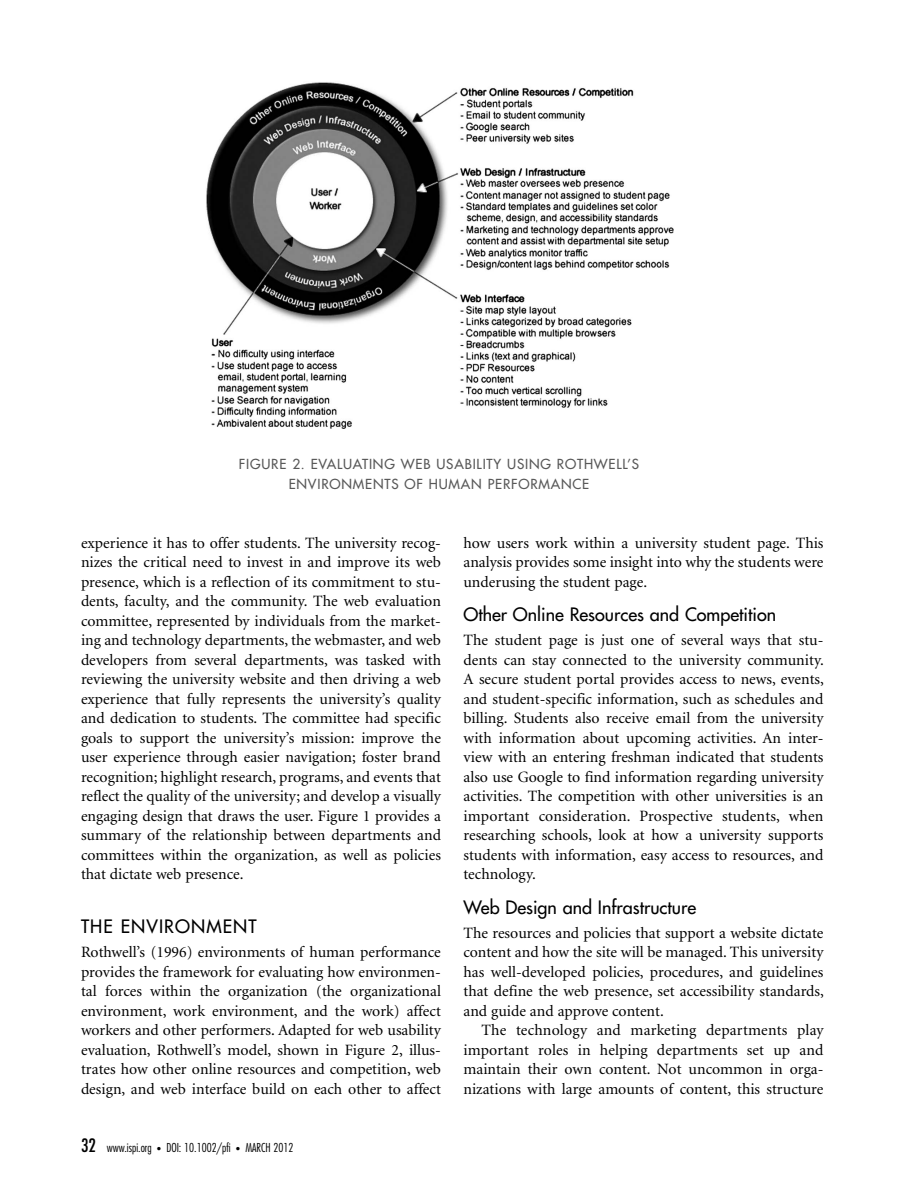
<style>
.page{position:relative;width:918px;height:1188px;background:#fff}
.page>*{position:absolute;margin:0;border:0;box-sizing:border-box;transform-origin:0 0}
.t1{font:18px "Futura";color:#000}
.t2{font:18px "Futura";letter-spacing:.06em;color:#000}
.t3{font:15.75px/19.5px "Minion";color:#000;text-align:justify}
.t4{font:13.5px/19.5px "Futura";letter-spacing:.06em;color:#585858;text-align:center}
.t5{font:300 condensed 12px "Futura";color:#000}
.s1{font-weight:400;font-size:18px}
.s2{font-size:9px}
</style>
<div class="page">
<img style="left:206px;top:82px;width:467px;height:347px">
<p class="t4" style="left:239px;top:455px;width:402px">FIGURE 2. EVALUATING WEB USABILITY USING ROTHWELL’S<br>ENVIRONMENTS OF HUMAN PERFORMANCE</p>
<p class="t3" style="left:81px;top:534px;width:362px">experience it has to offer students. The university recog&shy;nizes the critical need to invest in and improve its web presence, which is a reflection of its commitment to stu&shy;dents, faculty, and the community. The web evaluation committee, represented by individuals from the market&shy;ing and technology departments, the webmaster, and web developers from several departments, was tasked with reviewing the university website and then driving a web experience that fully represents the university’s quality and dedication to students. The committee had specific goals to support the university’s mission: improve the user experience through easier navigation; foster brand recognition; highlight research, programs, and events that reflect the quality of the university; and develop a visually engaging design that draws the user. Figure 1 provides a summary of the relationship between departments and committees within the organization, as well as policies that dictate web presence.</p>
<p class="t2" style="left:81px;top:917px;width:177px">THE ENVIRONMENT</p>
<p class="t3" style="left:81px;top:944px;width:362px">Rothwell’s (1996) environments of human performance provides the framework for evaluating how environmen&shy;tal forces within the organization (the organizational environment, work environment, and the work) affect workers and other performers. Adapted for web usability evaluation, Rothwell’s model, shown in Figure 2, illus&shy;trates how other online resources and competition, web design, and web interface build on each other to affect</p>
<p class="t5" style="left:81px;top:1142px;width:214px"><span class="s1">32</span> www.ispi.org <span class="s2">•</span> DOI: 10.1002/pfi <span class="s2">•</span> MARCH 2012</p>
<p class="t3" style="left:463px;top:534px;width:362px">how users work within a university student page. This analysis provides some insight into why the students were underusing the student page.</p>
<p class="t1" style="left:464px;top:605px;width:314px">Other Online Resources and Competition</p>
<p class="t3" style="left:464px;top:632px;width:362px">The student page is just one of several ways that stu&shy;dents can stay connected to the university community.<br>A secure student portal provides access to news, events, and student-specific information, such as schedules and billing. Students also receive email from the university with information about upcoming activities. An inter&shy;view with an entering freshman indicated that students also use Google to find information regarding university activities. The competition with other universities is an important consideration. Prospective students, when researching schools, look at how a university supports students with information, easy access to resources, and technology.</p>
<p class="t1" style="left:464px;top:898px;width:234px">Web Design and Infrastructure</p>
<p class="t3" style="left:464px;top:924px;width:362px">The resources and policies that support a website dictate content and how the site will be managed. This university has well-developed policies, procedures, and guidelines that define the web presence, set accessibility standards, and guide and approve content.</p>
<p class="t3" style="left:464px;top:1022px;width:362px;text-indent:18px">The technology and marketing departments play important roles in helping departments set up and maintain their own content. Not uncommon in orga&shy;nizations with large amounts of content, this structure</p>
</div>
